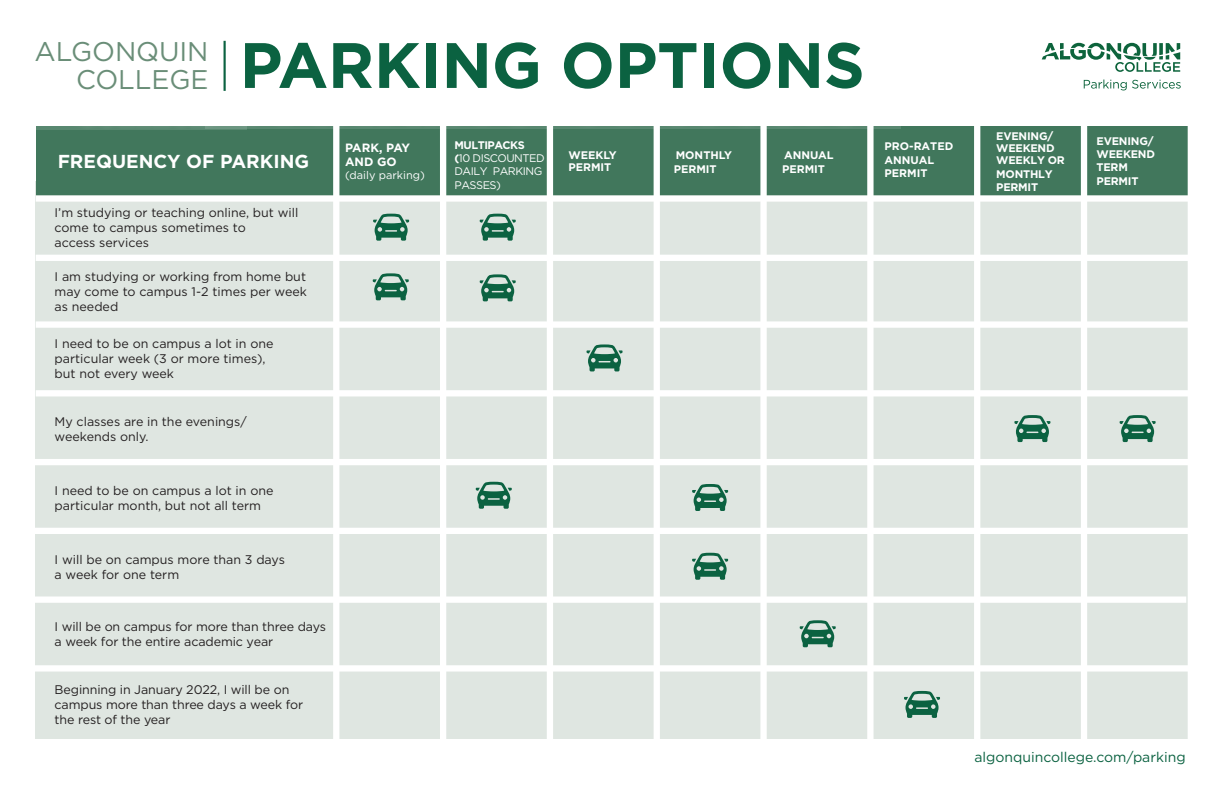
<style>
.page{position:relative;width:1224px;height:792px;background:#fff}
.page>*{position:absolute;margin:0;border:0;box-sizing:border-box;transform-origin:0 0}
.t1{font:700 64px "Gotham";letter-spacing:-.005em;color:#0b6241}
.t2{font:27px/28px "Gotham";letter-spacing:-.005em;color:#6a8e78;text-align:right}
.t3{font:700 18.8px "Gotham";color:#fff}
.t4{font:14px "Gotham";color:#0b6241}
.t5{font:12.5px/15px "Gotham";color:#231f20}
.t6{font:700 12px/14.4px "Gotham";color:#fff}
.t7{font:700 11px/13.2px "Gotham";letter-spacing:-.02em;color:#fff}
.t8{font:700 11px/13.2px "Gotham";color:#fff}
.t9{font:11px/13.2px "Gotham";letter-spacing:-.045em;color:#fff}
.t10{font:11px "Gotham";color:#fff}
.s1{font-weight:700}
</style>
<div class="page">
<div style="left:36px;top:181px;width:1158px;height:557px;background:#dfe6e1"></div>
<div style="left:36px;top:126px;width:1152px;height:72px;background:#41775c"></div>
<div style="left:333px;top:108px;width:6px;height:668px;background:#fff"></div>
<div style="left:36px;top:195px;width:1158px;height:7px;background:#fff"></div>
<div style="left:36px;top:255px;width:1158px;height:6px;background:#fff"></div>
<div style="left:36px;top:321px;width:1158px;height:7px;background:#fff"></div>
<div style="left:36px;top:390px;width:1158px;height:6px;background:#fff"></div>
<div style="left:33px;top:528px;width:1158px;height:6px;background:#fff"></div>
<div style="left:28px;top:596px;width:1158px;height:7px;background:#fff"></div>
<div style="left:33px;top:459px;width:1158px;height:6px;background:#fff"></div>
<div style="left:440px;top:108px;width:6px;height:668px;background:#fff"></div>
<div style="left:547px;top:108px;width:6px;height:668px;background:#fff"></div>
<div style="left:654px;top:108px;width:6px;height:668px;background:#fff"></div>
<div style="left:760px;top:108px;width:7px;height:668px;background:#fff"></div>
<div style="left:867px;top:108px;width:7px;height:668px;background:#fff"></div>
<div style="left:974px;top:108px;width:6px;height:668px;background:#fff"></div>
<div style="left:1188px;top:114px;width:6px;height:656px;background:#fff"></div>
<svg style="left:480px;top:214px;width:36px;height:27px"></svg>
<svg style="left:480px;top:274px;width:36px;height:27px"></svg>
<svg style="left:587px;top:344px;width:36px;height:27px"></svg>
<svg style="left:692px;top:484px;width:36px;height:27px"></svg>
<svg style="left:692px;top:553px;width:36px;height:27px"></svg>
<svg style="left:800px;top:620px;width:36px;height:27px"></svg>
<svg style="left:1014px;top:415px;width:36px;height:27px"></svg>
<svg style="left:1120px;top:415px;width:36px;height:27px"></svg>
<svg style="left:373px;top:214px;width:36px;height:27px"></svg>
<svg style="left:373px;top:273px;width:36px;height:27px"></svg>
<svg style="left:476px;top:482px;width:36px;height:27px"></svg>
<svg style="left:904px;top:691px;width:36px;height:27px"></svg>
<svg style="left:1042px;top:43px;width:138px;height:29px"></svg>
<svg style="left:1084px;top:80px;width:97px;height:10px"></svg>
<div style="left:1081px;top:108px;width:6px;height:668px;background:#fff"></div>
<div style="left:34px;top:665px;width:1159px;height:7px;background:#fff"></div>
<div style="left:0;top:2px;width:246px;height:128px;background:#fff"></div>
<div style="left:205px;top:3px;width:696px;height:125px;background:#fff"></div>
<hr style="left:224px;top:41px;width:2px;height:50px;background:#0b6241">
<h2 class="t2" style="left:35px;top:37px;width:176px">ALGONQUIN<br>COLLEGE</h2>
<h1 class="t1" style="left:240px;top:23px;width:627px">PARKING OPTIONS</h1>
<h3 class="t3" style="left:58px;top:149px;width:253px">FREQUENCY OF PARKING</h3>
<p class="t6" style="left:345px;top:140px;width:67px">PARK, PAY<br>AND GO</p>
<p class="t10" style="left:345px;top:168px;width:81px">(daily parking)</p>
<p class="t5" style="left:55px;top:205px;width:245px">I’m studying or teaching online, but will come to campus sometimes to<br>access services</p>
<p class="t5" style="left:55px;top:269px;width:254px;text-align:justify">I am studying or working from home but may come to campus 1-2 times per week as needed</p>
<p class="t5" style="left:55px;top:336px;width:220px">I need to be on campus a lot in one particular week (3 or more times), but not every week</p>
<p class="t5" style="left:55px;top:414px;width:194px">My classes are in the evenings/ weekends only.</p>
<p class="t5" style="left:55px;top:483px;width:220px">I need to be on campus a lot in one particular month, but not all term</p>
<p class="t5" style="left:55px;top:552px;width:232px">I will be on campus more than 3 days a week for one term</p>
<p class="t5" style="left:55px;top:618px;width:273px">I will be on campus for more than three days a week for the entire academic year</p>
<p class="t5" style="left:55px;top:682px;width:250px">Beginning in January 2022, I will be on campus more than three days a week for the rest of the year</p>
<p class="t9" style="left:455px;top:138px;width:92px"><span class="s1">MULTIPACKS<br>(</span>10 DISCOUNTED<br>DAILY PARKING<br>PASSES)</p>
<p class="t8" style="left:568px;top:150px;width:50px;line-height:11.6px">WEEKLY<br>PERMIT</p>
<p class="t8" style="left:674px;top:148px;width:60px;line-height:14px">MONTHLY<br>PERMIT</p>
<p class="t8" style="left:782px;top:149px;width:53px">ANNUAL<br>PERMIT</p>
<p class="t8" style="left:885px;top:140px;width:70px">PRO-RATED<br>ANNUAL<br>PERMIT</p>
<p class="t7" style="left:996px;top:130px;width:70px;line-height:12.2px">EVENING/<br>WEEKEND<br>WEEKLY OR</p>
<p class="t7" style="left:996px;top:167px;width:58px">MONTHLY<br>PERMIT</p>
<p class="t7" style="left:1097px;top:135px;width:60px">EVENING/<br>WEEKEND<br>TERM<br>PERMIT</p>
<p class="t4" style="left:974px;top:748px;width:213px">algonquincollege.com/parking</p>
</div>
